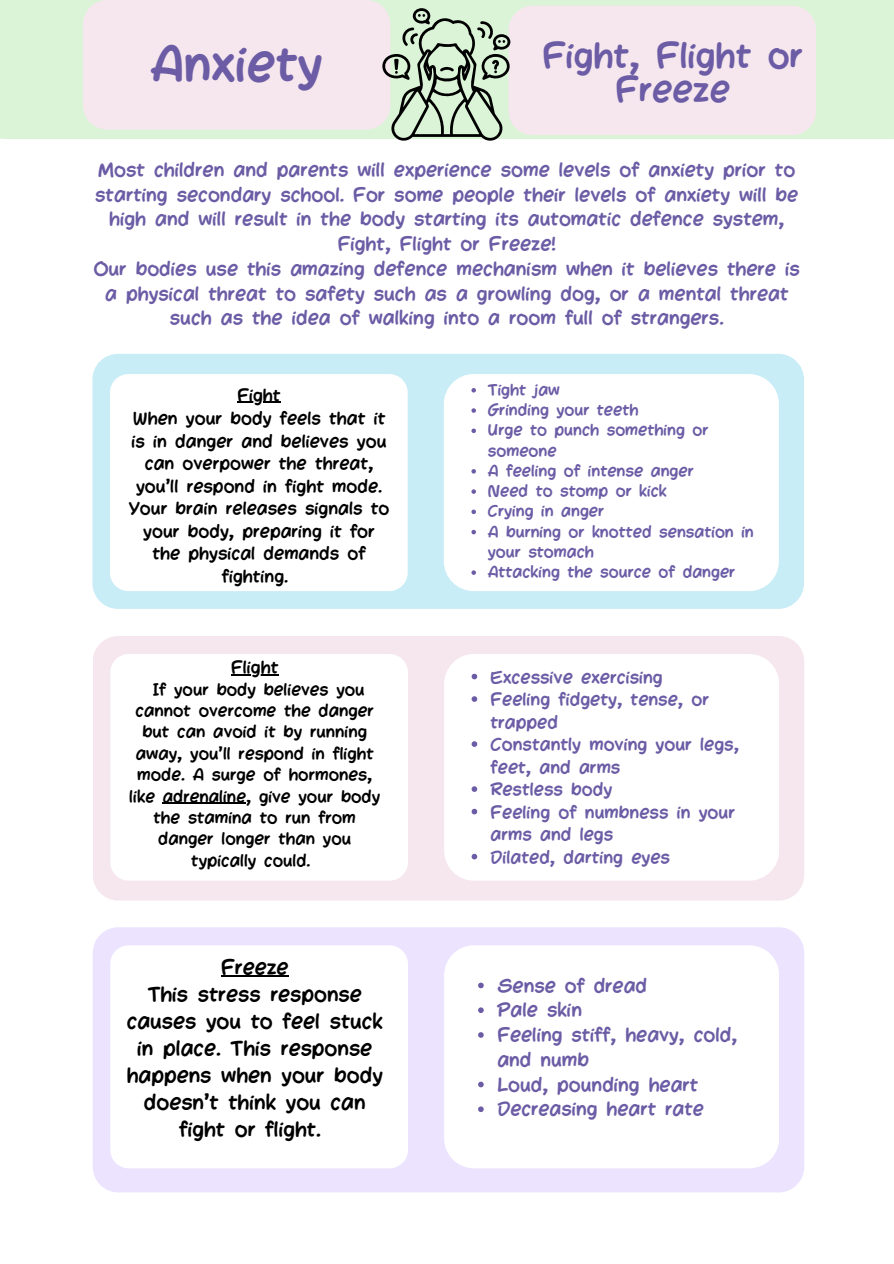
<style>
.page{position:relative;width:894px;height:1264px;background:#fff}
.page>*{position:absolute;margin:0;border:0;box-sizing:border-box;transform-origin:0 0}
.t1{font:46.5px "Mulled Wine Season";color:#6b5ca5}
.t2{font:33px/33.8px "Mulled Wine Season";color:#6b5ca5;text-align:center}
.t3{font:19.5px/27px "Mulled Wine Season";color:#000;text-align:center}
.t4{font:18px/24.8px "Mulled Wine Season";color:#6b5ca5}
.t5{font:16.5px/22.6px "Mulled Wine Season";color:#000;text-align:center}
.t6{font:16.5px/22.5px "Mulled Wine Season";color:#6b5ca5}
.t7{font:15.75px/21.3px "Mulled Wine Season";color:#000;text-align:center}
.t8{font:15px/20.2px "Mulled Wine Season";color:#6b5ca5}
</style>
<div class="page">
<div style="left:0;top:0;width:893px;height:139px;background:#dbf4d7"></div>
<div style="left:83px;top:0;width:307px;height:130px;background:#f6e7ee;border-radius:24px"></div>
<div style="left:508px;top:6px;width:307px;height:129px;background:#f6e7ee;border-radius:24px"></div>
<div style="left:92px;top:354px;width:711px;height:255px;background:#c9edf7;border-radius:26px"></div>
<div style="left:443px;top:374px;width:335px;height:217px;background:#fff;border-radius:30px"></div>
<div style="left:110px;top:374px;width:297px;height:217px;background:#fff;border-radius:18px"></div>
<div style="left:93px;top:636px;width:711px;height:264px;background:#f6e7ee;border-radius:26px"></div>
<div style="left:444px;top:654px;width:334px;height:226px;background:#fff;border-radius:30px"></div>
<div style="left:110px;top:654px;width:297px;height:226px;background:#fff;border-radius:18px"></div>
<div style="left:93px;top:927px;width:711px;height:265px;background:#ece3ff;border-radius:26px"></div>
<div style="left:444px;top:945px;width:334px;height:223px;background:#fff;border-radius:30px"></div>
<div style="left:110px;top:945px;width:298px;height:223px;background:#fff;border-radius:18px"></div>
<svg style="left:377px;top:8px;width:133px;height:133px;background:#b1c1ad"></svg>
<hr style="left:237px;top:401px;width:43px;height:2px;background:#000">
<svg style="left:471px;top:388px;width:5px;height:4px"></svg>
<svg style="left:471px;top:408px;width:5px;height:5px"></svg>
<svg style="left:471px;top:428px;width:5px;height:5px"></svg>
<svg style="left:471px;top:469px;width:5px;height:4px"></svg>
<svg style="left:471px;top:489px;width:5px;height:5px"></svg>
<svg style="left:471px;top:509px;width:5px;height:5px"></svg>
<svg style="left:471px;top:530px;width:5px;height:4px"></svg>
<svg style="left:471px;top:570px;width:5px;height:5px"></svg>
<hr style="left:231px;top:674px;width:47px;height:1px;background:#000">
<hr style="left:163px;top:802px;width:83px;height:1px;background:#000">
<svg style="left:471px;top:673px;width:6px;height:6px"></svg>
<svg style="left:471px;top:696px;width:6px;height:6px"></svg>
<svg style="left:471px;top:741px;width:6px;height:6px"></svg>
<svg style="left:471px;top:786px;width:6px;height:6px"></svg>
<svg style="left:471px;top:808px;width:6px;height:6px"></svg>
<svg style="left:471px;top:853px;width:6px;height:6px"></svg>
<hr style="left:221px;top:975px;width:67px;height:1px;background:#000">
<svg style="left:478px;top:982px;width:5px;height:6px"></svg>
<svg style="left:478px;top:1007px;width:5px;height:6px"></svg>
<svg style="left:478px;top:1032px;width:5px;height:5px"></svg>
<svg style="left:478px;top:1081px;width:5px;height:6px"></svg>
<svg style="left:478px;top:1106px;width:5px;height:6px"></svg>
<h1 class="t1" style="left:150px;top:33px;width:174px">Anxiety</h1>
<h2 class="t2" style="left:542px;top:40px;width:262px">Fight, Flight or<br>Freeze</h2>
<p class="t4" style="left:94px;top:158px;width:707px;text-align:center">Most children and parents will experience some levels of anxiety prior to starting secondary school. For some people their levels of anxiety will be high and will result in the body starting its automatic defence system, Fight, Flight or Freeze!<br>Our bodies use this amazing defence mechanism when it believes there is a physical threat to safety such as a growling dog, or a mental threat such as the idea of walking into a room full of strangers.</p>
<p class="t5" style="left:129px;top:384px;width:262px">Fight<br>When your body feels that it is in danger and believes you can overpower the threat, you’ll respond in fight mode.<br>Your brain releases signals to your body, preparing it for the physical demands of fighting.</p>
<h3 class="t8" style="left:487px;top:380px;width:73px">Tight jaw</h3>
<h5 class="t8" style="left:487px;top:400px;width:152px">Grinding your teeth</h5>
<p class="t8" style="left:487px;top:420px;width:222px">Urge to punch something or someone</p>
<p class="t8" style="left:487px;top:461px;width:207px">A feeling of intense anger</p>
<p class="t8" style="left:487px;top:481px;width:180px">Need to stomp or kick</p>
<p class="t8" style="left:487px;top:501px;width:118px">Crying in anger</p>
<p class="t8" style="left:487px;top:522px;width:267px">A burning or knotted sensation in your stomach</p>
<p class="t8" style="left:487px;top:562px;width:249px">Attacking the source of danger</p>
<p class="t5" style="left:231px;top:657px;width:49px">Flight</p>
<p class="t7" style="left:129px;top:679px;width:252px">If your body believes you cannot overcome the danger but can avoid it by running away, you’ll respond in flight mode. A surge of hormones, like adrenaline, give your body the stamina to run from danger longer than you typically could.</p>
<p class="t3" style="left:127px;top:954px;width:257px">Freeze<br>This stress response causes you to feel stuck in place. This response happens when your body doesn’t think you can fight or flight.</p>
<p class="t6" style="left:490px;top:666px;width:174px">Excessive exercising</p>
<h5 class="t6" style="left:490px;top:689px;width:220px">Feeling fidgety, tense, or trapped</h5>
<p class="t6" style="left:490px;top:734px;width:250px">Constantly moving your legs, feet, and arms</p>
<p class="t6" style="left:490px;top:779px;width:123px">Restless body</p>
<p class="t6" style="left:490px;top:801px;width:246px">Feeling of numbness in your arms and legs</p>
<p class="t6" style="left:490px;top:846px;width:181px">Dilated, darting eyes</p>
<p class="t4" style="left:497px;top:973px;width:151px">Sense of dread</p>
<h3 class="t4" style="left:497px;top:998px;width:86px">Pale skin</h3>
<p class="t4" style="left:497px;top:1023px;width:241px">Feeling stiff, heavy, cold, and numb</p>
<p class="t4" style="left:497px;top:1072px;width:202px">Loud, pounding heart</p>
<p class="t4" style="left:497px;top:1097px;width:208px">Decreasing heart rate</p>
</div>
